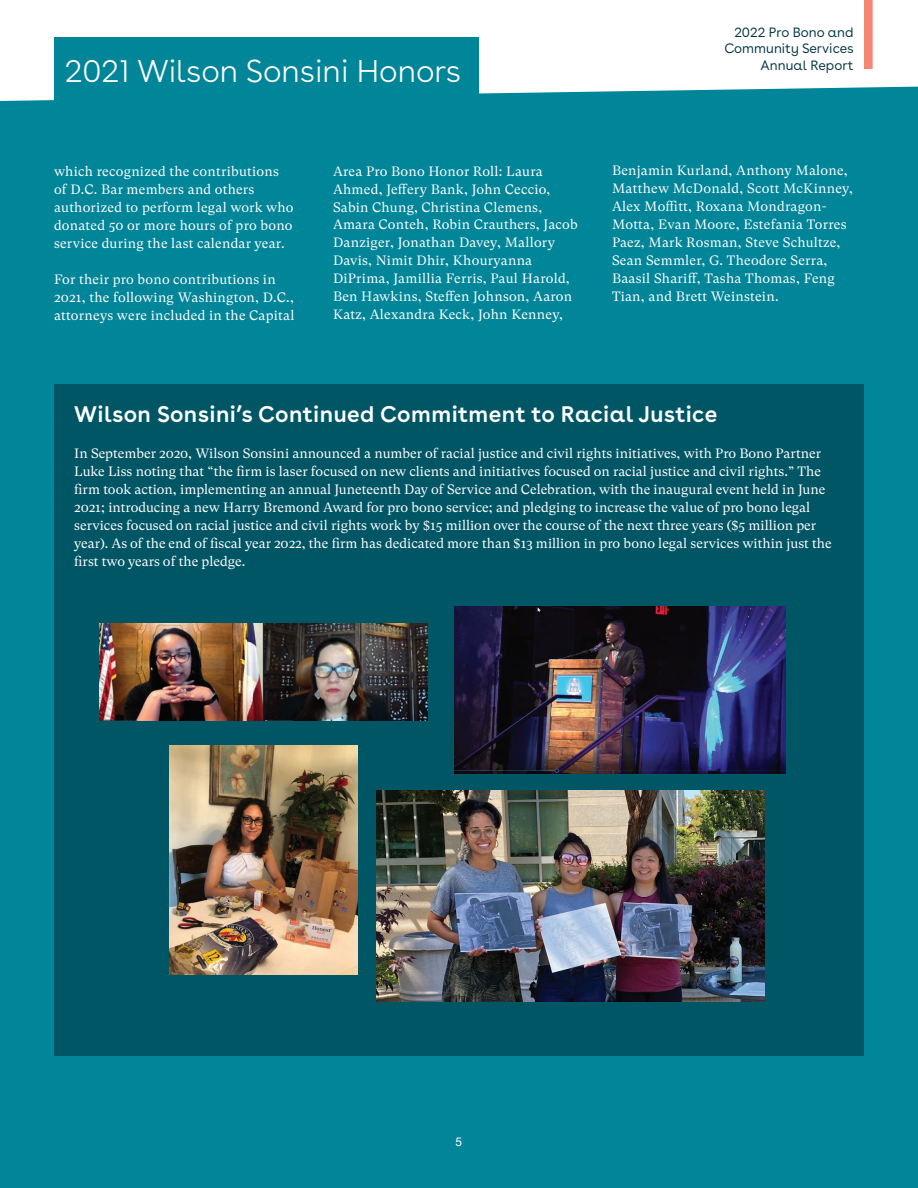
<style>
.page{position:relative;width:918px;height:1188px;background:#fff}
.page>*{position:absolute;margin:0;border:0;box-sizing:border-box;transform-origin:0 0}
.t1{font:300 31.5px "Buenos Aires";color:#fff}
.t2{font:600 22.5px "Buenos Aires";letter-spacing:.015em;color:#fff}
.t3{font:13.5px/18px "GT Super Text";letter-spacing:.01em;color:#fff}
.t4{font:13.5px/16.2px "Buenos Aires";color:#003543;text-align:right}
.t5{font:12px "Helvetica Neue";color:#fff}
</style>
<div class="page">
<div style="left:0;top:101px;width:918px;height:1087px;background:#008599"></div>
<svg style="left:0;top:37px;width:918px;height:64px"></svg>
<div style="left:864px;top:0;width:9px;height:69px;background:#f48673"></div>
<div style="left:54px;top:38px;width:424px;height:70px;background:#008599"></div>
<div style="left:54px;top:384px;width:810px;height:672px;background:#015665"></div>
<img style="left:99px;top:624px;width:328px;height:96px">
<img style="left:454px;top:606px;width:331px;height:168px">
<img style="left:169px;top:745px;width:188px;height:229px">
<img style="left:377px;top:791px;width:387px;height:211px">
<h1 class="t1" style="left:65px;top:46px;width:398px">2021 Wilson Sonsini Honors</h1>
<p class="t4" style="left:724px;top:23px;width:131px">2022 Pro Bono and<br>Community Services<br>Annual Report</p>
<p class="t3" style="left:54px;top:162px;width:241px">which recognized the contributions of D.C. Bar members and others authorized to perform legal work who donated 50 or more hours of pro bono service during the last calendar year.</p>
<p class="t3" style="left:54px;top:270px;width:242px">For their pro bono contributions in<br>2021, the following Washington, D.C., attorneys were included in the Capital</p>
<p class="t3" style="left:333px;top:162px;width:246px">Area Pro Bono Honor Roll: Laura Ahmed, Jeffery Bank, John Ceccio, Sabin Chung, Christina Clemens, Amara Conteh, Robin Crauthers, Jacob Danziger, Jonathan Davey, Mallory Davis, Nimit Dhir, Khouryanna DiPrima, Jamillia Ferris, Paul Harold, Ben Hawkins, Steffen Johnson, Aaron Katz, Alexandra Keck, John Kenney,</p>
<p class="t3" style="left:612px;top:162px;width:243px">Benjamin Kurland, Anthony Malone, Matthew McDonald, Scott McKinney, Alex Moffitt, Roxana Mondragon-Motta, Evan Moore, Estefania Torres Paez, Mark Rosman, Steve Schultze, Sean Semmler, G. Theodore Serra, Baasil Shariff, Tasha Thomas, Feng Tian, and Brett Weinstein.</p>
<h2 class="t2" style="left:74px;top:395px;width:645px">Wilson Sonsini’s Continued Commitment to Racial Justice</h2>
<p class="t3" style="left:74px;top:444px;width:759px">In September 2020, Wilson Sonsini announced a number of racial justice and civil rights initiatives, with Pro Bono Partner Luke Liss noting that “the firm is laser focused on new clients and initiatives focused on racial justice and civil rights.” The firm took action, implementing an annual Juneteenth Day of Service and Celebration, with the inaugural event held in June 2021; introducing a new Harry Bremond Award for pro bono service; and pledging to increase the value of pro bono legal services focused on racial justice and civil rights work by $15 million over the course of the next three years ($5 million per year). As of the end of fiscal year 2022, the firm has dedicated more than $13 million in pro bono legal services within just the first two years of the pledge.</p>
<p class="t5" style="left:456px;top:1133px;width:8px">5</p>
</div>
